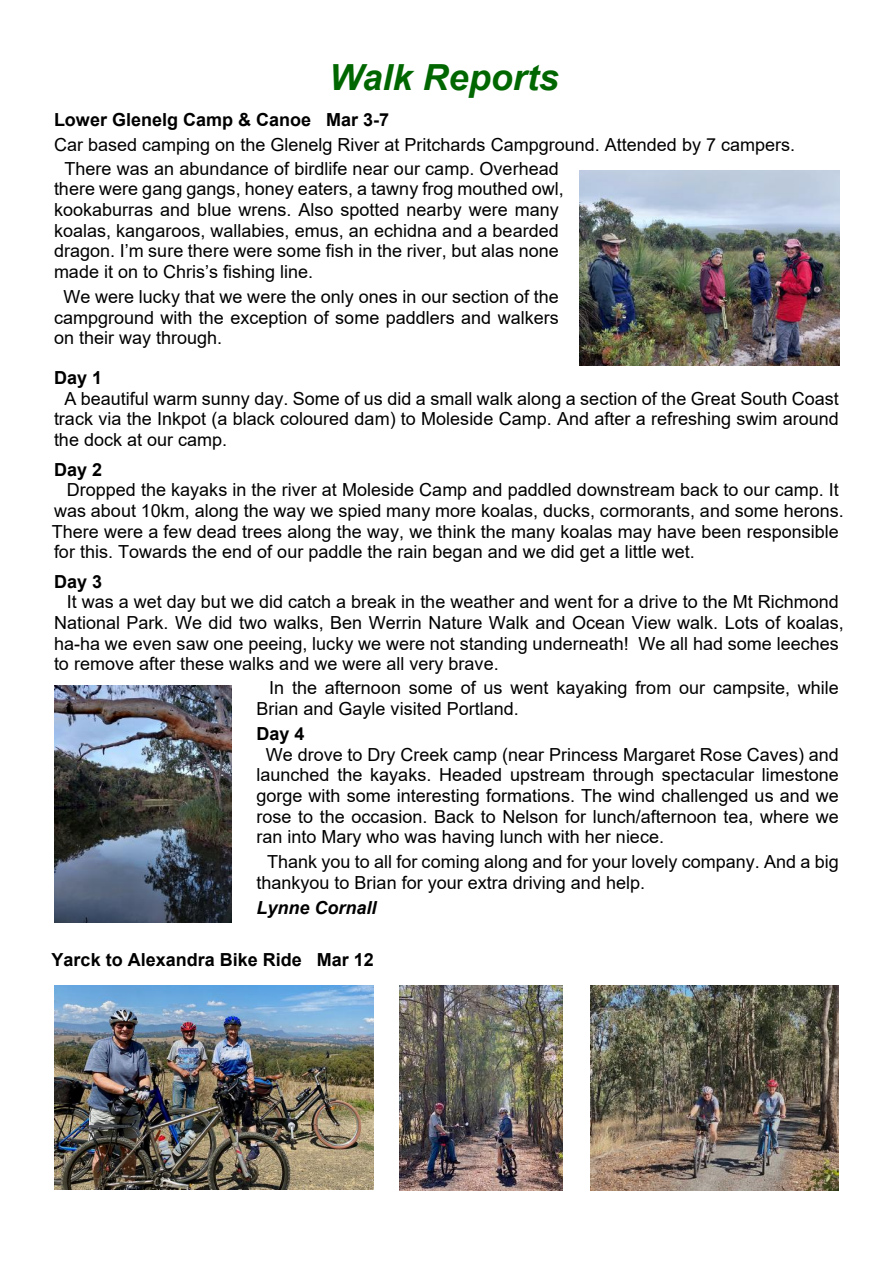
<style>
.page{position:relative;width:893px;height:1263px;background:#fff}
.page>*{position:absolute;margin:0;border:0;box-sizing:border-box;transform-origin:0 0}
.t1{font:italic 700 36px "Arial";color:#006700}
.t2{font:18px/20.7px "Arial";color:#000}
.t3{font:700 18px "Arial";color:#000}
.t4{font:italic 700 18px "Arial";color:#000}
</style>
<div class="page">
<img style="left:54px;top:685px;width:178px;height:238px">
<img style="left:579px;top:171px;width:260px;height:195px">
<img style="left:54px;top:985px;width:319px;height:205px">
<img style="left:400px;top:985px;width:163px;height:205px">
<img style="left:590px;top:985px;width:249px;height:206px">
<h1 class="t1" style="left:329px;top:64px;width:231px">Walk Reports</h1>
<p class="t3" style="left:54px;top:113px;width:337px">Lower Glenelg Camp &amp; Canoe Mar 3-7</p>
<p class="t2" style="left:54px;top:136px;width:743px">Car based camping on the Glenelg River at Pritchards Campground. Attended by 7 campers.</p>
<p class="t2" style="left:54px;top:160px;width:511px;text-indent:11px">There was an abundance of birdlife near our camp. Overhead there were gang gangs, honey eaters, a tawny frog mouthed owl, kookaburras and blue wrens. Also spotted nearby were many koalas, kangaroos, wallabies, emus, an echidna and a bearded dragon. I’m sure there were some fish in the river, but alas none made it on to Chris’s fishing line.</p>
<p class="t2" style="left:54px;top:288px;width:506px;text-align:justify;text-indent:9px">We were lucky that we were the only ones in our section of the campground with the exception of some paddlers and walkers on their way through.</p>
<p class="t3" style="left:54px;top:371px;width:50px">Day 1</p>
<p class="t2" style="left:54px;top:390px;width:786px;text-align:justify;text-indent:10px">A beautiful warm sunny day. Some of us did a small walk along a section of the Great South Coast track via the Inkpot (a black coloured dam) to Moleside Camp. And after a refreshing swim around the dock at our camp.</p>
<p class="t3" style="left:54px;top:462px;width:50px">Day 2</p>
<p class="t2" style="left:52px;top:481px;width:794px;text-indent:15px">Dropped the kayaks in the river at Moleside Camp and paddled downstream back to our camp. It was about 10km, along the way we spied many more koalas, ducks, cormorants, and some herons.<br>There were a few dead trees along the way, we think the many koalas may have been responsible for this. Towards the end of our paddle the rain began and we did get a little wet.</p>
<p class="t3" style="left:54px;top:575px;width:50px">Day 3</p>
<p class="t2" style="left:54px;top:593px;width:791px;text-indent:13px">It was a wet day but we did catch a break in the weather and went for a drive to the Mt Richmond National Park. We did two walks, Ben Werrin Nature Walk and Ocean View walk. Lots of koalas, ha-ha we even saw one peeing, lucky we were not standing underneath! We all had some leeches to remove after these walks and we were all very brave.</p>
<p class="t2" style="left:256px;top:679px;width:584px;text-indent:13px">In the afternoon some of us went kayaking from our campsite, while<br>Brian and Gayle visited Portland.</p>
<p class="t3" style="left:256px;top:727px;width:50px">Day 4</p>
<p class="t2" style="left:256px;top:746px;width:584px;text-align:justify;text-indent:9px">We drove to Dry Creek camp (near Princess Margaret Rose Caves) and launched the kayaks. Headed upstream through spectacular limestone gorge with some interesting formations. The wind challenged us and we rose to the occasion. Back to Nelson for lunch/afternoon tea, where we ran into Mary who was having lunch with her niece.</p>
<p class="t2" style="left:256px;top:853px;width:584px;text-indent:11px">Thank you to all for coming along and for your lovely company. And a big thankyou to Brian for your extra driving and help.</p>
<p class="t4" style="left:256px;top:901px;width:122px">Lynne Cornall</p>
<p class="t3" style="left:52px;top:953px;width:324px">Yarck to Alexandra Bike Ride Mar 12</p>
</div>
